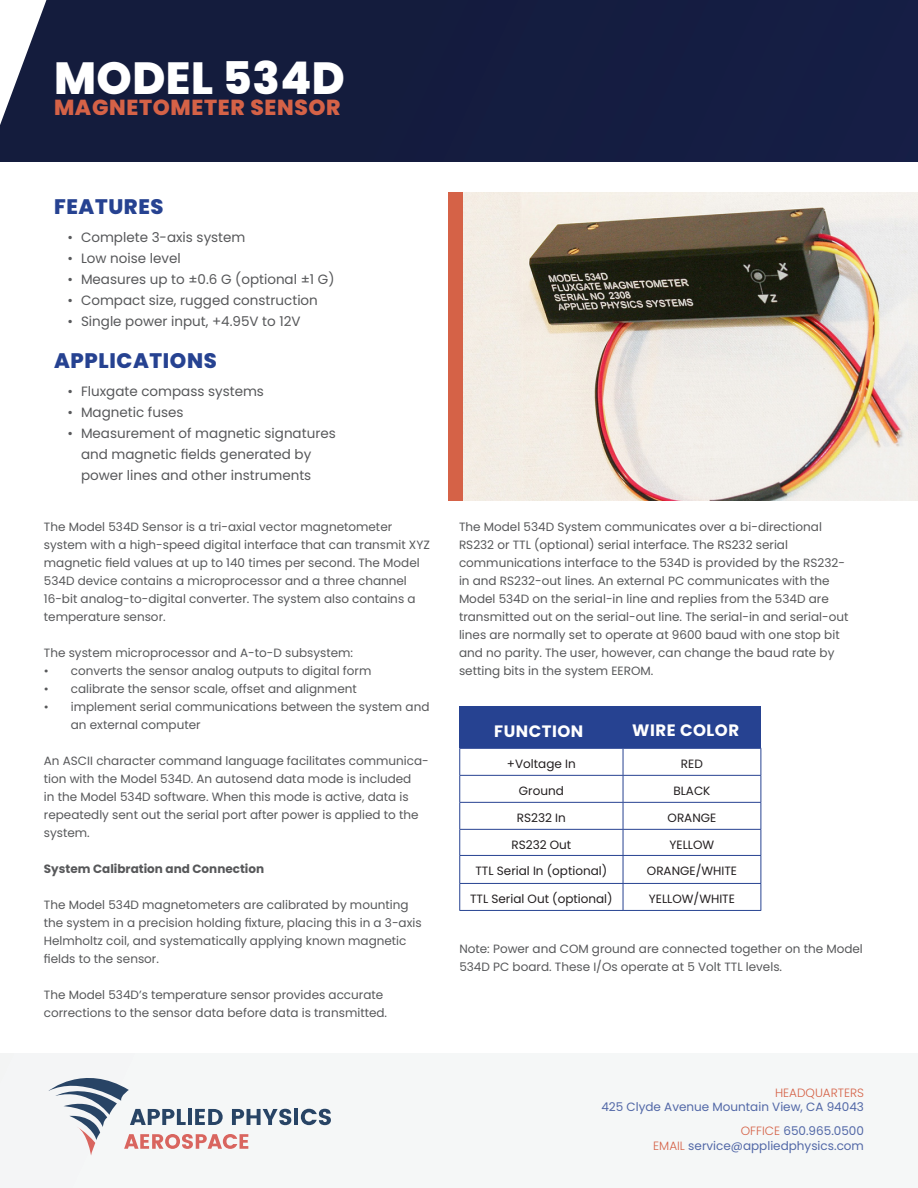
<style>
.page{position:relative;width:918px;height:1188px;background:#fff}
.page>*{position:absolute;margin:0;border:0;box-sizing:border-box;transform-origin:0 0}
.t1{font:800 45px "Poppins";letter-spacing:.01em;color:#fff}
.t2{font:800 21.75px "Poppins";letter-spacing:.03em;color:#d56247}
.t3{font:800 21px "Poppins";letter-spacing:.03em;color:#264291}
.t4{font:700 16.5px "Poppins";letter-spacing:.03em;color:#fff}
.t5{font:13.5px/21px "Poppins";color:#57585a}
.t6{font:12px/18px "Poppins";color:#57585a}
.t7{font:12px "Poppins";color:#231f20}
.t8{font:12px "Poppins";color:#5268a7}
.t9{font:700 12px "Poppins";color:#57585a}
.t10{font:300 12px "Poppins";color:#d56247}
.s1{font-weight:300;color:#d56247}
</style>
<div class="page">
<div style="left:449px;top:192px;width:469px;height:309px;background:#d56247"></div>
<img style="left:464px;top:192px;width:454px;height:309px">
<div style="left:0;top:0;width:918px;height:162px;background:#141c3f"></div>
<svg style="left:0;top:0;width:46px;height:125px"></svg>
<div style="left:0;top:1053px;width:918px;height:135px;background:#f5f7f7"></div>
<hr style="left:294px;top:1109px;width:4px;height:16px;background:#284465">
<svg style="left:301px;top:1109px;width:30px;height:16px"></svg>
<svg style="left:48px;top:1078px;width:243px;height:77px"></svg>
<div style="left:459px;top:706px;width:302px;height:42px;background:#264291"></div>
<hr style="left:459px;top:748px;width:164px;height:1px;background:#264291">
<hr style="left:623px;top:748px;width:138px;height:1px;background:#264291">
<hr style="left:459px;top:775px;width:164px;height:1px;background:#264291">
<hr style="left:623px;top:775px;width:138px;height:1px;background:#264291">
<hr style="left:459px;top:802px;width:164px;height:1px;background:#264291">
<hr style="left:623px;top:802px;width:138px;height:1px;background:#264291">
<hr style="left:459px;top:829px;width:164px;height:1px;background:#264291">
<hr style="left:623px;top:829px;width:138px;height:1px;background:#264291">
<hr style="left:459px;top:855px;width:164px;height:1px;background:#264291">
<hr style="left:623px;top:855px;width:138px;height:1px;background:#264291">
<hr style="left:459px;top:883px;width:164px;height:1px;background:#264291">
<hr style="left:623px;top:883px;width:138px;height:1px;background:#264291">
<hr style="left:459px;top:910px;width:164px;height:1px;background:#264291">
<hr style="left:623px;top:910px;width:138px;height:1px;background:#264291">
<svg style="left:459px;top:749px;width:1px;height:161px"></svg>
<svg style="left:623px;top:749px;width:1px;height:161px"></svg>
<svg style="left:761px;top:749px;width:1px;height:161px"></svg>
<p class="t1" style="left:54px;top:52px;width:293px">MODEL 534D</p>
<p class="t2" style="left:54px;top:95px;width:288px">MAGNETOMETER SENSOR</p>
<p class="t3" style="left:54px;top:195px;width:111px">FEATURES</p>
<p class="t5" style="left:68px;top:227px;width:180px">• Complete 3-axis system</p>
<p class="t5" style="left:68px;top:248px;width:115px">• Low noise level</p>
<p class="t5" style="left:68px;top:269px;width:269px">• Measures up to ±0.6 G (optional ±1 G)</p>
<p class="t5" style="left:68px;top:290px;width:252px">• Compact size, rugged construction</p>
<p class="t5" style="left:68px;top:311px;width:235px">• Single power input, +4.95V to 12V</p>
<p class="t3" style="left:54px;top:348px;width:164px">APPLICATIONS</p>
<p class="t5" style="left:68px;top:380px;width:198px">• Fluxgate compass systems</p>
<p class="t5" style="left:68px;top:401px;width:117px">• Magnetic fuses</p>
<p class="t5" style="left:81px;top:422px;width:256px;text-indent:-14px">• Measurement of magnetic signatures and magnetic fields generated by power lines and other instruments</p>
<p class="t6" style="left:44px;top:518px;width:388px">The Model 534D Sensor is a tri-axial vector magnetometer system with a high-speed digital interface that can transmit XYZ magnetic field values at up to 140 times per second. The Model 534D device contains a microprocessor and a three channel 16-bit analog-to-digital converter. The system also contains a temperature sensor.</p>
<p class="t6" style="left:44px;top:644px;width:311px">The system microprocessor and A-to-D subsystem:</p>
<p class="t6" style="left:44px;top:662px;width:329px">• converts the sensor analog outputs to digital form</p>
<p class="t6" style="left:44px;top:680px;width:314px">• calibrate the sensor scale, offset and alignment</p>
<p class="t6" style="left:71px;top:698px;width:360px;text-indent:-27px">• implement serial communications between the system and an external computer</p>
<p class="t6" style="left:44px;top:752px;width:387px">An ASCII character command language facilitates communica&shy;tion with the Model 534D. An autosend data mode is included<br>in the Model 534D software. When this mode is active, data is repeatedly sent out the serial port after power is applied to the system.</p>
<p class="t9" style="left:44px;top:862px;width:222px">System Calibration and Connection</p>
<p class="t6" style="left:44px;top:896px;width:379px">The Model 534D magnetometers are calibrated by mounting the system in a precision holding fixture, placing this in a 3-axis Helmholtz coil, and systematically applying known magnetic fields to the sensor.</p>
<p class="t6" style="left:44px;top:986px;width:345px">The Model 534D’s temperature sensor provides accurate corrections to the sensor data before data is transmitted.</p>
<p class="t6" style="left:459px;top:518px;width:391px">The Model 534D System communicates over a bi-directional RS232 or TTL (optional) serial interface. The RS232 serial communications interface to the 534D is provided by the RS232- in and RS232-out lines. An external PC communicates with the Model 534D on the serial-in line and replies from the 534D are transmitted out on the serial-out line. The serial-in and serial-out lines are normally set to operate at 9600 baud with one stop bit and no parity. The user, however, can change the baud rate by setting bits in the system EEROM.</p>
<p class="t4" style="left:494px;top:722px;width:91px">FUNCTION</p>
<p class="t4" style="left:632px;top:720px;width:109px">WIRE COLOR</p>
<p class="t7" style="left:507px;top:757px;width:70px">+Voltage In</p>
<p class="t7" style="left:681px;top:757px;width:23px">RED</p>
<p class="t7" style="left:519px;top:784px;width:46px">Ground</p>
<p class="t7" style="left:673px;top:784px;width:39px">BLACK</p>
<p class="t7" style="left:517px;top:811px;width:51px">RS232 In</p>
<p class="t7" style="left:668px;top:811px;width:50px">ORANGE</p>
<p class="t7" style="left:511px;top:838px;width:61px">RS232 Out</p>
<p class="t7" style="left:670px;top:838px;width:46px">YELLOW</p>
<p class="t7" style="left:475px;top:864px;width:133px">TTL Serial In (optional)</p>
<p class="t7" style="left:647px;top:864px;width:92px">ORANGE/WHITE</p>
<p class="t7" style="left:470px;top:892px;width:144px">TTL Serial Out (optional)</p>
<p class="t7" style="left:649px;top:892px;width:88px">YELLOW/WHITE</p>
<p class="t6" style="left:459px;top:940px;width:405px">Note: Power and COM ground are connected together on the Model<br>534D PC board. These I/Os operate at 5 Volt TTL levels.</p>
<p class="t10" style="left:775px;top:1085px;width:90px">HEADQUARTERS</p>
<p class="t8" style="left:601px;top:1100px;width:264px">425 Clyde Avenue Mountain View, CA 94043</p>
<p class="t8" style="left:741px;top:1124px;width:125px"><span class="s1">OFFICE</span> 650.965.0500</p>
<p class="t8" style="left:653px;top:1139px;width:212px"><span class="s1">EMAIL</span> service@appliedphysics.com</p>
</div>
